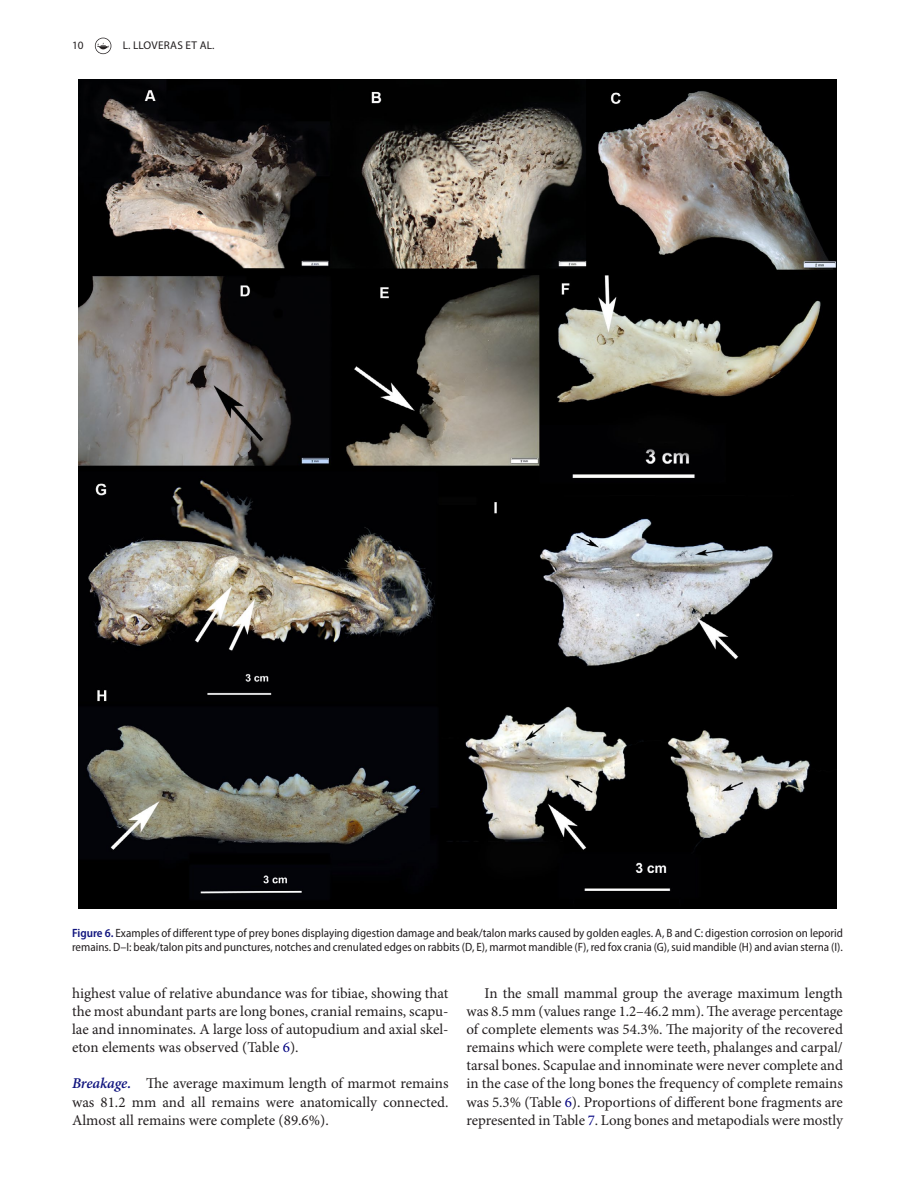
<style>
.page{position:relative;width:915px;height:1191px;background:#fff}
.page>*{position:absolute;margin:0;border:0;box-sizing:border-box;transform-origin:0 0}
.t1{font:15px/18px "Minion Pro";color:#231f20;text-align:justify}
.t2{font:semi-condensed 12px/13.5px "Myriad Pro";color:#231f20}
.t3{font:11.25px "Myriad Pro";letter-spacing:.02em;color:#231f20}
.s1{font-weight:600;color:#10147e}
.s2{color:#000080}
.s3{font-weight:600;font-style:italic;color:#10147e}
</style>
<div class="page">
<svg style="left:95px;top:38px;width:16px;height:16px"></svg>
<img style="left:79px;top:79px;width:757px;height:829px">
<p class="t3" style="left:72px;top:39px;width:13px">10</p>
<p class="t3" style="left:123px;top:39px;width:93px">L. LLOVERAS ET AL.</p>
<p class="t2" style="left:72px;top:926px;width:772px"><span class="s1">Figure 6.</span> Examples of different type of prey bones displaying digestion damage and beak/talon marks caused by golden eagles. A, B and C: digestion corrosion on leporid remains. D–I: beak/talon pits and punctures, notches and crenulated edges on rabbits (D, E), marmot mandible (F), red fox crania (G), suid mandible (H) and avian sterna (I).</p>
<p class="t1" style="left:72px;top:984px;width:378px">highest value of relative abundance was for tibiae, showing that the most abundant parts are long bones, cranial remains, scapu&shy;lae and innominates. A large loss of autopudium and axial skel&shy;eton elements was observed (Table <span class="s2">6</span>).</p>
<p class="t1" style="left:72px;top:1074px;width:378px"><span class="s3">Breakage.</span> The average maximum length of marmot remains was 81.2 mm and all remains were anatomically connected.<br>Almost all remains were complete (89.6%).</p>
<p class="t1" style="left:466px;top:984px;width:378px;text-indent:18px">In the small mammal group the average maximum length was 8.5 mm (values range 1.2–46.2 mm). The average percentage of complete elements was 54.3%. The majority of the recovered remains which were complete were teeth, phalanges and carpal/ tarsal bones. Scapulae and innominate were never complete and in the case of the long bones the frequency of complete remains was 5.3% (Table <span class="s2">6</span>). Proportions of different bone fragments are represented in Table <span class="s2">7</span>. Long bones and metapodials were mostly</p>
</div>
